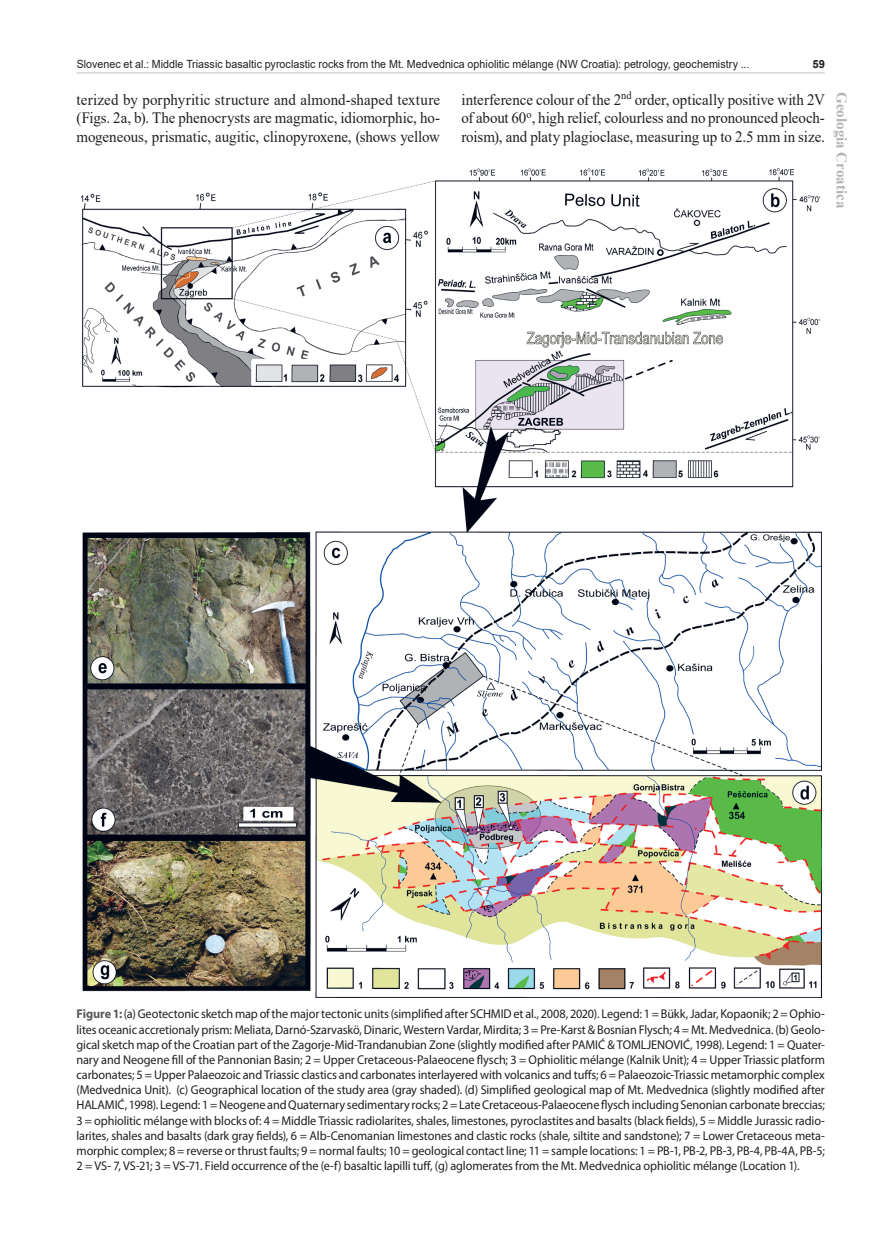
<style>
.page{position:relative;width:893px;height:1234px;background:#fff}
.page>*{position:absolute;margin:0;border:0;box-sizing:border-box;transform-origin:0 0}
.t1{font:15.75px/18.8px "Times New Roman";letter-spacing:-.005em;color:#231f20;text-align:justify;scale:.95 1}
.t2{font:700 15px "Times New Roman";color:#b2b3b7}
.t3{font:12.75px/15.1px "Myriad Pro";letter-spacing:-.01em;color:#231f20;text-align:justify;scale:.96 1}
.t4{font:11.25px "Arial";letter-spacing:.005em;color:#231f20;scale:.95 1}
.t5{font:700 11.25px "Arial";color:#231f20}
.s1{font-weight:700;color:#57585a}
</style>
<div class="page">
<hr style="left:77px;top:72px;width:748px;height:1px;background:#c7c8ca">
<img style="left:80px;top:168px;width:741px;height:829px">
<p class="t4" style="left:77px;top:57px;width:710px">Slovenec et al.: Middle Triassic basaltic pyroclastic rocks from the Mt. Medvednica ophiolitic mélange (NW Croatia): petrology, geochemistry ...</p>
<p class="t5" style="left:812px;top:56px;width:14px">59</p>
<p class="t1" style="left:77px;top:89px;width:384px">terized by porphyritic structure and almond-shaped texture (Figs. 2a, b). The phenocrysts are magmatic, idiomorphic, ho&shy;mogeneous, prismatic, augitic, clinopyroxene, (shows yellow</p>
<p class="t1" style="left:461px;top:89px;width:384px">interference colour of the 2<sup>nd</sup> order, optically positive with 2V of about 60<sup>o</sup>, high relief, colourless and no pronounced pleoch&shy;roism), and platy plagioclase, measuring up to 2.5 mm in size.</p>
<p class="t2" style="left:853px;top:92px;width:118px;rotate:90deg">Geologia Croatica</p>
<p class="t3" style="left:77px;top:1006px;width:781px"><span class="s1">Figure 1:</span> (a) Geotectonic sketch map of the major tectonic units (simplified after SCHMID et al., 2008, 2020). Legend: 1 = Bükk, Jadar, Kopaonik; 2 = Ophio&shy;lites oceanic accretionaly prism: Meliata, Darnó-Szarvaskö, Dinaric, Western Vardar, Mirdita; 3 = Pre-Karst &amp; Bosnian Flysch; 4 = Mt. Medvednica. (b) Geolo&shy;gical sketch map of the Croatian part of the Zagorje-Mid-Trandanubian Zone (slightly modified after PAMIĆ &amp; TOMLJENOVIĆ, 1998). Legend: 1 = Quater&shy;nary and Neogene fill of the Pannonian Basin; 2 = Upper Cretaceous-Palaeocene flysch; 3 = Ophiolitic mélange (Kalnik Unit); 4 = Upper Triassic platform carbonates; 5 = Upper Palaeozoic and Triassic clastics and carbonates interlayered with volcanics and tuffs; 6 = Palaeozoic-Triassic metamorphic complex (Medvednica Unit). (c) Geographical location of the study area (gray shaded). (d) Simplified geological map of Mt. Medvednica (slightly modified after HALAMIĆ, 1998). Legend: 1 = Neogene and Quaternary sedimentary rocks; 2 = Late Cretaceous-Palaeocene flysch including Senonian carbonate breccias; 3 = ophiolitic mélange with blocks of: 4 = Middle Triassic radiolarites, shales, limestones, pyroclastites and basalts (black fields), 5 = Middle Jurassic radio&shy;larites, shales and basalts (dark gray fields), 6 = Alb-Cenomanian limestones and clastic rocks (shale, siltite and sandstone); 7 = Lower Cretaceous meta&shy;morphic complex; 8 = reverse or thrust faults; 9 = normal faults; 10 = geological contact line; 11 = sample locations: 1 = PB-1, PB-2, PB-3, PB-4, PB-4A, PB-5; 2 = VS- 7, VS-21; 3 = VS-71. Field occurrence of the (e-f) basaltic lapilli tuff, (g) aglomerates from the Mt. Medvednica ophiolitic mélange (Location 1).</p>
</div>
